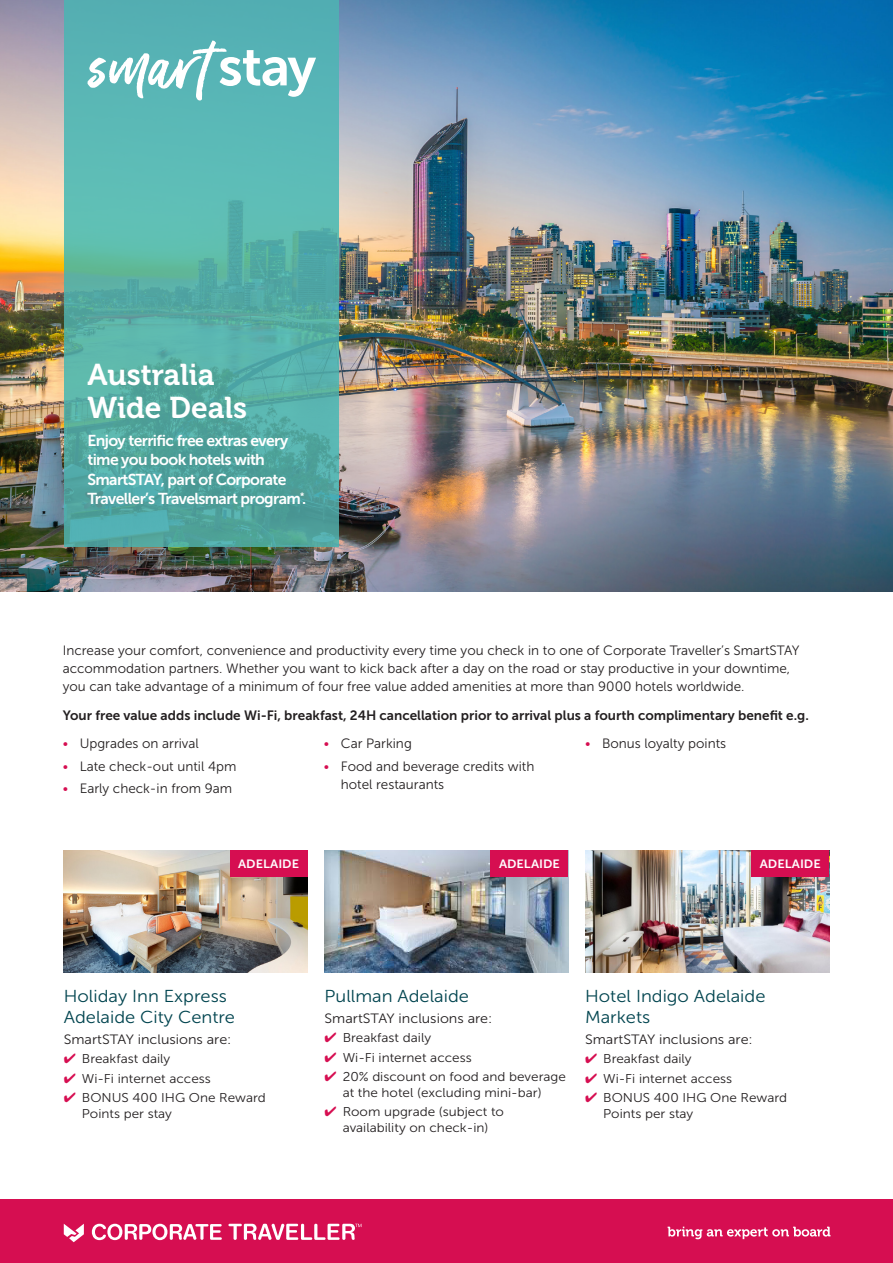
<style>
.page{position:relative;width:893px;height:1263px;background:#fff}
.page>*{position:absolute;margin:0;border:0;box-sizing:border-box;transform-origin:0 0}
.H1_-_Page_Heading{font:30px/33px "Museo 700";color:#fff}
.hotel_names{font:17.25px/21px "Museo Sans 300";color:#00444f;scale:1.06 1}
.H2_-_Watermelon_Subheading{font:15.75px/19.5px "Museo Sans 700";letter-spacing:-.04em;color:#fff}
.Body_Light_9pt{font:13.5px/18px "Museo Sans 300";color:#231f20}
.Body_Light_9pt-2{font:13.5px "Museo Sans 700";color:#231f20}
.Body{font:13.5px "Museo Sans 300";color:#231f20;scale:1.06 1}
.t1{font:12.75px/15.3px "Museo Sans 300";color:#231f20;scale:1.06 1}
.t2{font:12px "Museo Sans 700";color:#fff;scale:1.06 1}
.s1{color:#d60e51}
</style>
<div class="page">
<img style="left:0;top:0;width:893px;height:591px">
<img style="left:64px;top:850px;width:244px;height:122px">
<img style="left:325px;top:850px;width:243px;height:122px">
<img style="left:585px;top:850px;width:244px;height:122px">
<svg style="left:64px;top:0;width:274px;height:547px"></svg>
<div style="left:0;top:1199px;width:893px;height:64px;background:#d60e51"></div>
<svg style="left:92px;top:1224px;width:130px;height:16px"></svg>
<svg style="left:228px;top:1224px;width:133px;height:16px"></svg>
<svg style="left:64px;top:1224px;width:20px;height:18px"></svg>
<svg style="left:668px;top:1226px;width:162px;height:13px"></svg>
<div style="left:230px;top:850px;width:78px;height:26px;background:#d60e51"></div>
<div style="left:490px;top:850px;width:78px;height:26px;background:#d60e51"></div>
<div style="left:751px;top:850px;width:78px;height:26px;background:#d60e51"></div>
<svg style="left:87px;top:40px;width:229px;height:61px"></svg>
<p class="H1_-_Page_Heading" style="left:87px;top:358px;width:161px">Australia<br>Wide Deals</p>
<p class="H2_-_Watermelon_Subheading" style="left:87px;top:430px;width:220px">Enjoy terrific free extras every time you book hotels with<br>SmartSTAY, part of Corporate<br>Traveller’s Travelsmart program<sup>*</sup>.</p>
<p class="Body_Light_9pt" style="left:63px;top:642px;width:738px">Increase your comfort, convenience and productivity every time you check in to one of Corporate Traveller’s SmartSTAY accommodation partners. Whether you want to kick back after a day on the road or stay productive in your downtime, you can take advantage of a minimum of four free value added amenities at more than 9000 hotels worldwide.</p>
<p class="Body_Light_9pt-2" style="left:63px;top:708px;width:748px">Your free value adds include Wi-Fi, breakfast, 24H cancellation prior to arrival plus a fourth complimentary benefit e.g.</p>
<p class="Body_Light_9pt" style="left:63px;top:735px;width:138px"><span class="s1">•</span> Upgrades on arrival</p>
<p class="Body_Light_9pt" style="left:63px;top:757px;width:175px"><span class="s1">•</span> Late check-out until 4pm</p>
<p class="Body_Light_9pt" style="left:63px;top:779px;width:171px"><span class="s1">•</span> Early check-in from 9am</p>
<p class="Body_Light_9pt" style="left:324px;top:735px;width:89px"><span class="s1">•</span> Car Parking</p>
<p class="Body_Light_9pt" style="left:341px;top:757px;width:195px;text-indent:-17px"><span class="s1">•</span> Food and beverage credits with hotel restaurants</p>
<p class="Body_Light_9pt" style="left:585px;top:735px;width:143px"><span class="s1">•</span> Bonus loyalty points</p>
<p class="t2" style="left:238px;top:857px;width:59px">ADELAIDE</p>
<p class="t2" style="left:499px;top:857px;width:59px">ADELAIDE</p>
<p class="t2" style="left:760px;top:857px;width:59px">ADELAIDE</p>
<p class="hotel_names" style="left:64px;top:986px;width:163px">Holiday Inn Express<br>Adelaide City Centre</p>
<p class="Body" style="left:64px;top:1032px;width:160px">SmartSTAY inclusions are:</p>
<p class="t1" style="left:64px;top:1051px;width:102px"><span class="s1">✔</span> Breakfast daily</p>
<p class="t1" style="left:64px;top:1071px;width:140px"><span class="s1">✔</span> Wi-Fi internet access</p>
<p class="t1" style="left:82px;top:1090px;width:175px;text-indent:-18px"><span class="s1">✔</span> BONUS 400 IHG One Reward<br>Points per stay</p>
<p class="hotel_names" style="left:325px;top:986px;width:138px">Pullman Adelaide</p>
<p class="Body" style="left:325px;top:1011px;width:160px">SmartSTAY inclusions are:</p>
<p class="t1" style="left:325px;top:1030px;width:102px"><span class="s1">✔</span> Breakfast daily</p>
<p class="t1" style="left:325px;top:1050px;width:140px"><span class="s1">✔</span> Wi-Fi internet access</p>
<p class="t1" style="left:325px;top:1069px;width:229px;text-align:center"><span class="s1">✔</span> 20% discount on food and beverage at the hotel (excluding mini-bar)</p>
<p class="t1" style="left:325px;top:1104px;width:171px;text-align:center"><span class="s1">✔</span> Room upgrade (subject to availability on check-in)</p>
<p class="hotel_names" style="left:585px;top:986px;width:172px">Hotel Indigo Adelaide<br>Markets</p>
<p class="Body" style="left:585px;top:1032px;width:160px">SmartSTAY inclusions are:</p>
<p class="t1" style="left:585px;top:1051px;width:102px"><span class="s1">✔</span> Breakfast daily</p>
<p class="t1" style="left:585px;top:1071px;width:140px"><span class="s1">✔</span> Wi-Fi internet access</p>
<p class="t1" style="left:603px;top:1090px;width:175px;text-indent:-18px"><span class="s1">✔</span> BONUS 400 IHG One Reward<br>Points per stay</p>
</div>
